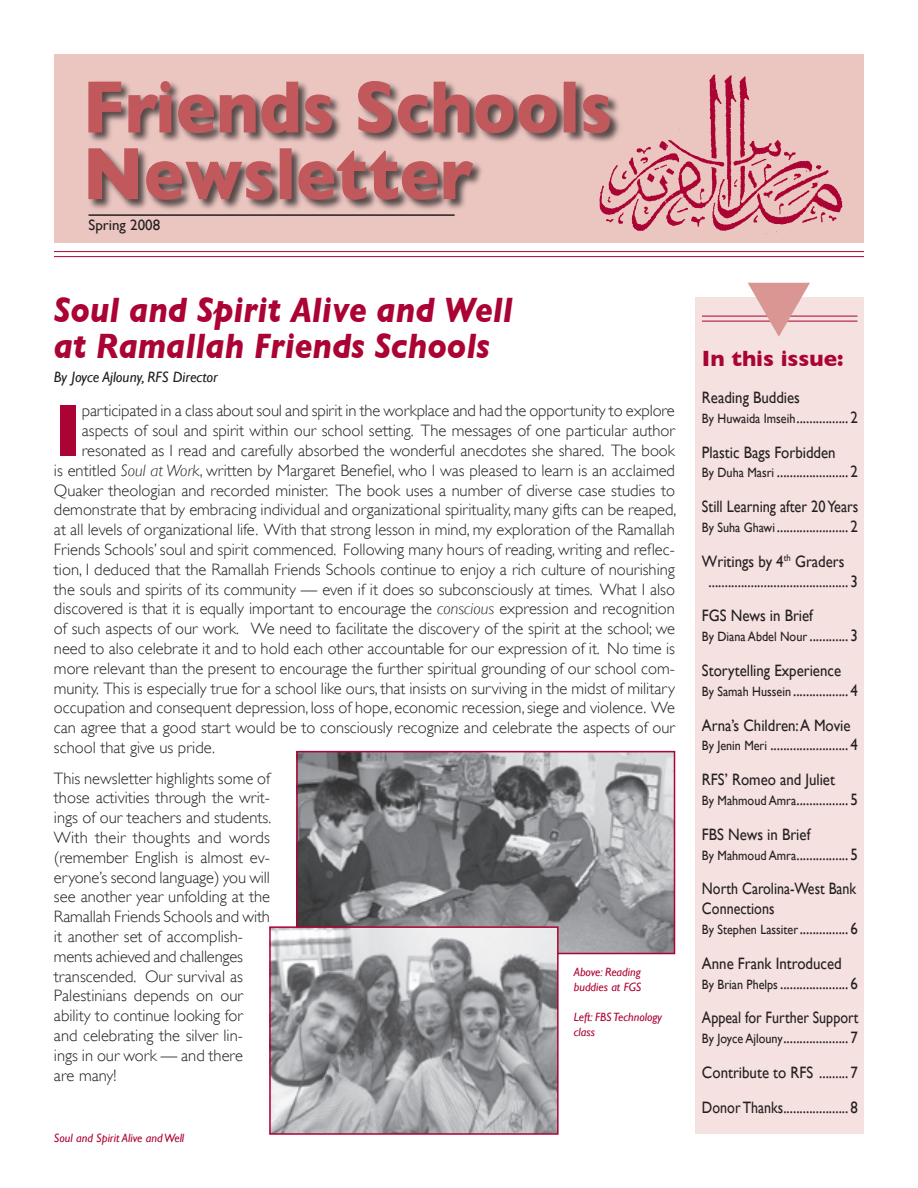
<style>
.page{position:relative;width:918px;height:1188px;background:#fff}
.page>*{position:absolute;margin:0;border:0;box-sizing:border-box;transform-origin:0 0}
.t1{font:700 75px "Gill Sans";color:#ab0333}
.t2{font:italic 700 36px/36px "Gill Sans";color:#ab0333;scale:.9 1}
.t3{font:700 22.5px "Gill Sans";color:#ab0333}
.t4{font:300 16.5px/19.8px "Gill Sans";color:#231f20}
.t5{font:16.5px/19.8px "Gill Sans";color:#231f20;scale:.9 1}
.t6{font:16.5px/19.8px "Gill Sans";color:#231f20;scale:.85 1}
.t7{font:16.5px/19.8px "Gill Sans";color:#231f20;scale:.87 1}
.t8{font:italic 15px "Gill Sans";color:#231f20}
.t9{font:15px "Gill Sans";color:#231f20}
.t10{font:13.5px "Gill Sans";color:#231f20;scale:.9 1}
.t11{font:italic 12px/15px "Gill Sans";color:#ab0333}
.s1{font-style:italic}
.s2{font-size:13.5px}
.s3{font-size:16.5px}
</style>
<div class="page">
<div style="left:54px;top:54px;width:810px;height:189px;background:#ebc6c1"></div>
<img style="left:601px;top:74px;width:242px;height:162px">
<hr style="left:54px;top:251px;width:810px;height:1px;background:#ab0333">
<hr style="left:54px;top:256px;width:810px;height:1px;background:#ab0333">
<hr style="left:89px;top:214px;width:366px;height:2px;background:#231f20">
<div style="left:87px;top:78px;width:535px;height:133px;background:#231f20;opacity:.76"></div>
<svg style="left:88px;top:81px;width:522px;height:52px"></svg>
<svg style="left:88px;top:148px;width:385px;height:52px"></svg>
<div style="left:695px;top:297px;width:169px;height:837px;background:#f5e1df"></div>
<hr style="left:702px;top:316px;width:156px;height:1px;background:#ab0333">
<hr style="left:702px;top:321px;width:156px;height:1px;background:#ab0333">
<svg style="left:748px;top:283px;width:62px;height:54px"></svg>
<img style="left:299px;top:754px;width:373px;height:197px">
<div style="left:296px;top:751px;width:379px;height:203px;border:2px solid #ab0333"></div>
<img style="left:272px;top:929px;width:284px;height:203px">
<div style="left:269px;top:926px;width:290px;height:209px;border:2px solid #ab0333"></div>
<p class="t9" style="left:88px;top:217px;width:73px">Spring 2008</p>
<h2 class="t2" style="left:54px;top:292px;width:512px">Soul and Spirit Alive and Well at Ramallah Friends Schools</h2>
<p class="t8" style="left:54px;top:368px;width:165px">By Joyce Ajlouny, RFS Director</p>
<h1 class="t1" style="left:54px;top:387px;width:29px">I</h1>
<p class="t4" style="left:82px;top:401px;width:595px">participated in a class about soul and spirit in the workplace and had the opportunity to explore</p>
<p class="t4" style="left:82px;top:421px;width:595px">aspects of soul and spirit within our school setting. The messages of one particular author</p>
<p class="t4" style="left:82px;top:440px;width:595px">resonated as I read and carefully absorbed the wonderful anecdotes she shared. The book</p>
<p class="t4" style="left:54px;top:460px;width:623px">is entitled <span class="s1">Soul at Work</span>, written by Margaret Benefiel, who I was pleased to learn is an acclaimed</p>
<p class="t4" style="left:54px;top:480px;width:622px">Quaker theologian and recorded minister. The book uses a number of diverse case studies to</p>
<p class="t4" style="left:54px;top:500px;width:624px">demonstrate that by embracing individual and organizational spirituality, many gifts can be reaped,</p>
<p class="t4" style="left:54px;top:520px;width:623px">at all levels of organizational life. With that strong lesson in mind, my exploration of the Ramallah</p>
<p class="t4" style="left:54px;top:539px;width:623px">Friends Schools’ soul and spirit commenced. Following many hours of reading, writing and reflec-</p>
<p class="t4" style="left:54px;top:559px;width:622px">tion, I deduced that the Ramallah Friends Schools continue to enjoy a rich culture of nourishing</p>
<p class="t4" style="left:54px;top:579px;width:622px">the souls and spirits of its community — even if it does so subconsciously at times. What I also</p>
<p class="t4" style="left:54px;top:599px;width:622px">discovered is that it is equally important to encourage the <span class="s1">conscious</span> expression and recognition</p>
<p class="t4" style="left:54px;top:619px;width:623px">of such aspects of our work. We need to facilitate the discovery of the spirit at the school; we</p>
<p class="t4" style="left:54px;top:638px;width:622px">need to also celebrate it and to hold each other accountable for our expression of it. No time is</p>
<p class="t4" style="left:54px;top:658px;width:623px">more relevant than the present to encourage the further spiritual grounding of our school com-</p>
<p class="t4" style="left:54px;top:678px;width:622px">munity. This is especially true for a school like ours, that insists on surviving in the midst of military</p>
<p class="t4" style="left:54px;top:698px;width:622px">occupation and consequent depression, loss of hope, economic recession, siege and violence. We</p>
<p class="t4" style="left:54px;top:718px;width:623px">can agree that a good start would be to consciously recognize and celebrate the aspects of our</p>
<p class="t4" style="left:54px;top:737px;width:163px">school that give us pride.</p>
<p class="t4" style="left:54px;top:768px;width:219px">This newsletter highlights some of those activities through the writ&shy;ings of our teachers and students.<br>With their thoughts and words (remember English is almost ev&shy;eryone’s second language) you will see another year unfolding at the<br>Ramallah Friends Schools and with it another set of accomplish&shy;ments achieved and challenges transcended. Our survival as<br>Palestinians depends on our ability to continue looking for<br>and celebrating the silver lin-<br>ings in our work — and there<br>are many!</p>
<p class="t11" style="left:574px;top:965px;width:69px">Above: Reading buddies at FGS</p>
<p class="t11" style="left:574px;top:1010px;width:90px">Left: FBS Technology class</p>
<p class="t11" style="left:54px;top:1131px;width:132px">Soul and Spirit Alive and Well</p>
<h3 class="t3" style="left:702px;top:345px;width:143px">In this issue:</h3>
<p class="t5" style="left:702px;top:387px;width:175px">Reading Buddies<br><span class="s2">By Huwaida Imseih</span> ................ 2</p>
<p class="t5" style="left:702px;top:442px;width:175px">Plastic Bags Forbidden<br><span class="s2">By Duha Masri</span> ...................... 2</p>
<p class="t7" style="left:702px;top:497px;width:181px">Still Learning after 20 Years<br><span class="s2">By Suha Ghawi</span> ...................... 2</p>
<p class="t5" style="left:709px;top:551px;width:168px;text-indent:-7px">Writings by 4<sup>th</sup> Graders ........................................... 3</p>
<p class="t5" style="left:702px;top:606px;width:125px">FGS News in Brief</p>
<p class="t10" style="left:702px;top:629px;width:175px">By Diana Abdel Nour <span class="s3">............ 3</span></p>
<p class="t5" style="left:702px;top:660px;width:175px">Storytelling Experience<br><span class="s2">By Samah Hussein</span> ................. 4</p>
<p class="t5" style="left:702px;top:715px;width:175px">Arna’s Children: A Movie<br><span class="s2">By Jenin Meri</span> ........................ 4</p>
<p class="t5" style="left:702px;top:770px;width:175px">RFS’ Romeo and Juliet<br><span class="s2">By Mahmoud Amra</span> ................ 5</p>
<p class="t5" style="left:702px;top:824px;width:175px">FBS News in Brief<br><span class="s2">By Mahmoud Amra</span> ................ 5</p>
<p class="t6" style="left:702px;top:879px;width:183px">North Carolina-West Bank<br>Connections</p>
<p class="t10" style="left:702px;top:922px;width:175px">By Stephen Lassiter <span class="s3">............... 6</span></p>
<p class="t5" style="left:702px;top:953px;width:175px">Anne Frank Introduced<br><span class="s2">By Brian Phelps</span> ..................... 6</p>
<p class="t6" style="left:702px;top:1008px;width:186px">Appeal for Further Support<br><span class="s2">By Joyce Ajlouny</span> .................... 7</p>
<p class="t5" style="left:702px;top:1055px;width:175px;line-height:34.8px">Contribute to RFS ......... 7<br>Donor Thanks .................... 8</p>
</div>
